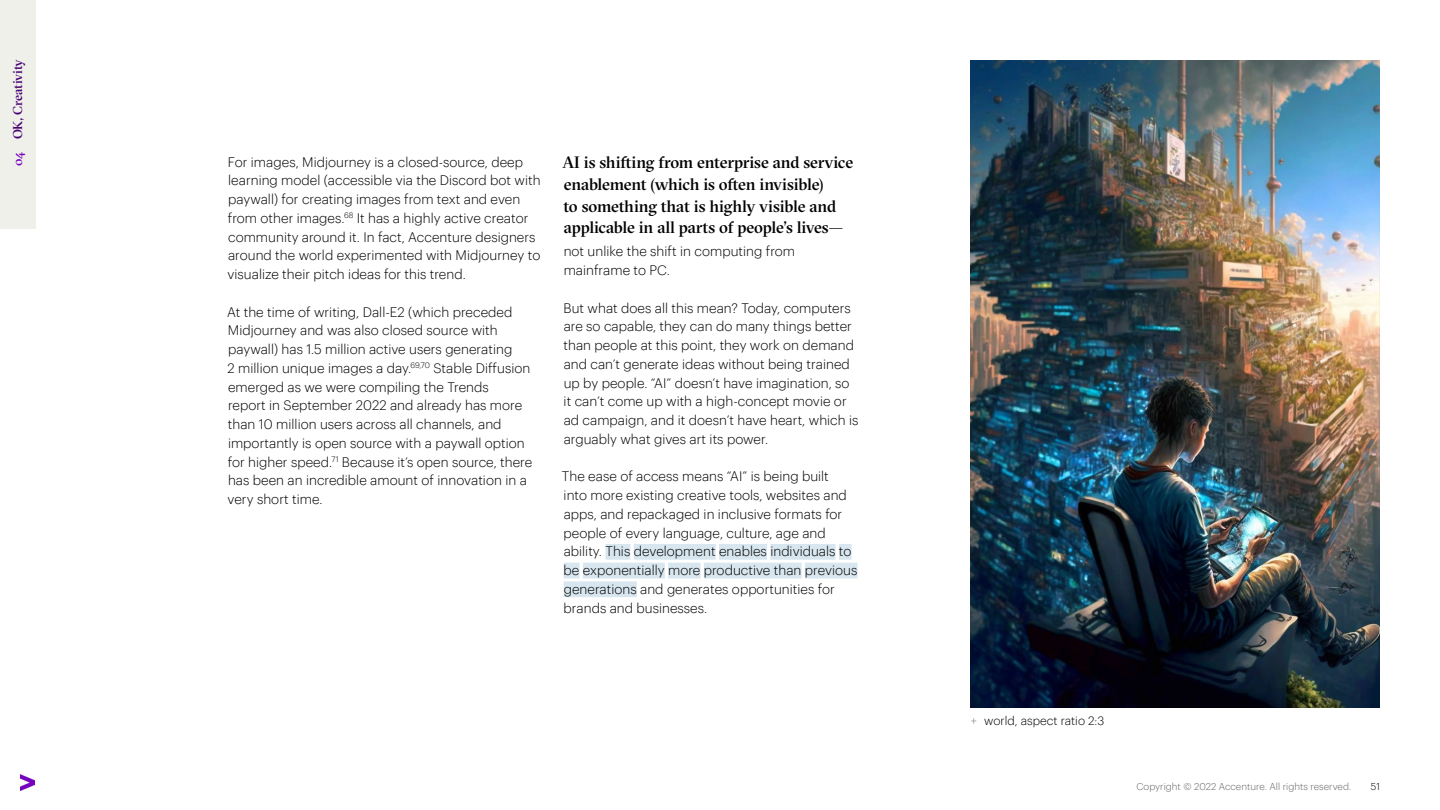
<style>
.page{position:relative;width:1440px;height:810px;background:#fff}
.page>*{position:absolute;margin:0;border:0;box-sizing:border-box;transform-origin:0 0}
.t1{font:500 16.5px/21.8px "GT Sectra Fine";letter-spacing:-.01em;color:#000}
.t2{font:300 13.5px/18.8px "Graphik";color:#000}
.t3{font:500 12.75px "GT Sectra Fine";letter-spacing:-.015em;color:#460073}
.t4{font:300 12px "Graphik";color:#000}
.t5{font:300 9.75px "Graphik";color:#666}
.t6{font:300 9.75px "Graphik";color:#000}
.s1{color:#7500c0}
.s2{color:#808080}
</style>
<div class="page">
<div style="left:0;top:0;width:35px;height:229px;background:#f0f0ea"></div>
<img style="left:20px;top:775px;width:15px;height:15px">
<div style="left:605px;top:544px;width:25px;height:16px;background:#d7e6ef"></div>
<div style="left:634px;top:544px;width:82px;height:16px;background:#d7e6ef"></div>
<div style="left:719px;top:544px;width:48px;height:16px;background:#d7e6ef"></div>
<div style="left:770px;top:544px;width:66px;height:16px;background:#d7e6ef"></div>
<div style="left:839px;top:544px;width:13px;height:16px;background:#d7e6ef"></div>
<div style="left:564px;top:563px;width:16px;height:15px;background:#d7e6ef"></div>
<div style="left:583px;top:563px;width:82px;height:15px;background:#d7e6ef"></div>
<div style="left:668px;top:563px;width:32px;height:15px;background:#d7e6ef"></div>
<div style="left:704px;top:563px;width:98px;height:15px;background:#d7e6ef"></div>
<div style="left:805px;top:563px;width:53px;height:15px;background:#d7e6ef"></div>
<div style="left:564px;top:581px;width:73px;height:16px;background:#d7e6ef"></div>
<img style="left:971px;top:60px;width:409px;height:647px">
<p class="t3" style="left:10px;top:166px;width:108px;rotate:-90deg"><span class="s1">04</span> OK, Creativity</p>
<p class="t2" style="left:228px;top:151px;width:315px">For images, Midjourney is a closed-source, deep learning model (accessible via the Discord bot with paywall) for creating images from text and even from other images.<sup>68</sup> It has a highly active creator community around it. In fact, Accenture designers around the world experimented with Midjourney to visualize their pitch ideas for this trend.</p>
<p class="t2" style="left:227px;top:301px;width:307px">At the time of writing, Dall-E2 (which preceded Midjourney and was also closed source with paywall) has 1.5 million active users generating<br>2 million unique images a day.<sup>69,70</sup> Stable Diffusion emerged as we were compiling the Trends<br>report in September 2022 and already has more than 10 million users across all channels, and importantly is open source with a paywall option for higher speed.<sup>71</sup> Because it’s open source, there has been an incredible amount of innovation in a very short time.</p>
<p class="t1" style="left:562px;top:152px;width:292px">AI is shifting from enterprise and service enablement (which is often invisible)<br>to something that is highly visible and applicable in all parts of people’s lives—</p>
<p class="t2" style="left:564px;top:241px;width:233px">not unlike the shift in computing from mainframe to PC.</p>
<p class="t2" style="left:564px;top:297px;width:297px">But what does all this mean? Today, computers are so capable, they can do many things better than people at this point, they work on demand and can’t generate ideas without being trained up by people. “AI” doesn’t have imagination, so it can’t come up with a high-concept movie or ad campaign, and it doesn’t have heart, which is arguably what gives art its power.</p>
<p class="t2" style="left:562px;top:466px;width:297px">The ease of access means “AI” is being built<br>into more existing creative tools, websites and apps, and repackaged in inclusive formats for people of every language, culture, age and ability. This development enables individuals to be exponentially more productive than previous generations and generates opportunities for brands and businesses.</p>
<p class="t4" style="left:971px;top:712px;width:135px"><span class="s2">+</span> world, aspect ratio 2:3</p>
<p class="t5" style="left:1136px;top:780px;width:216px">Copyright © 2022 Accenture. All rights reserved.</p>
<p class="t6" style="left:1371px;top:780px;width:11px">51</p>
</div>
